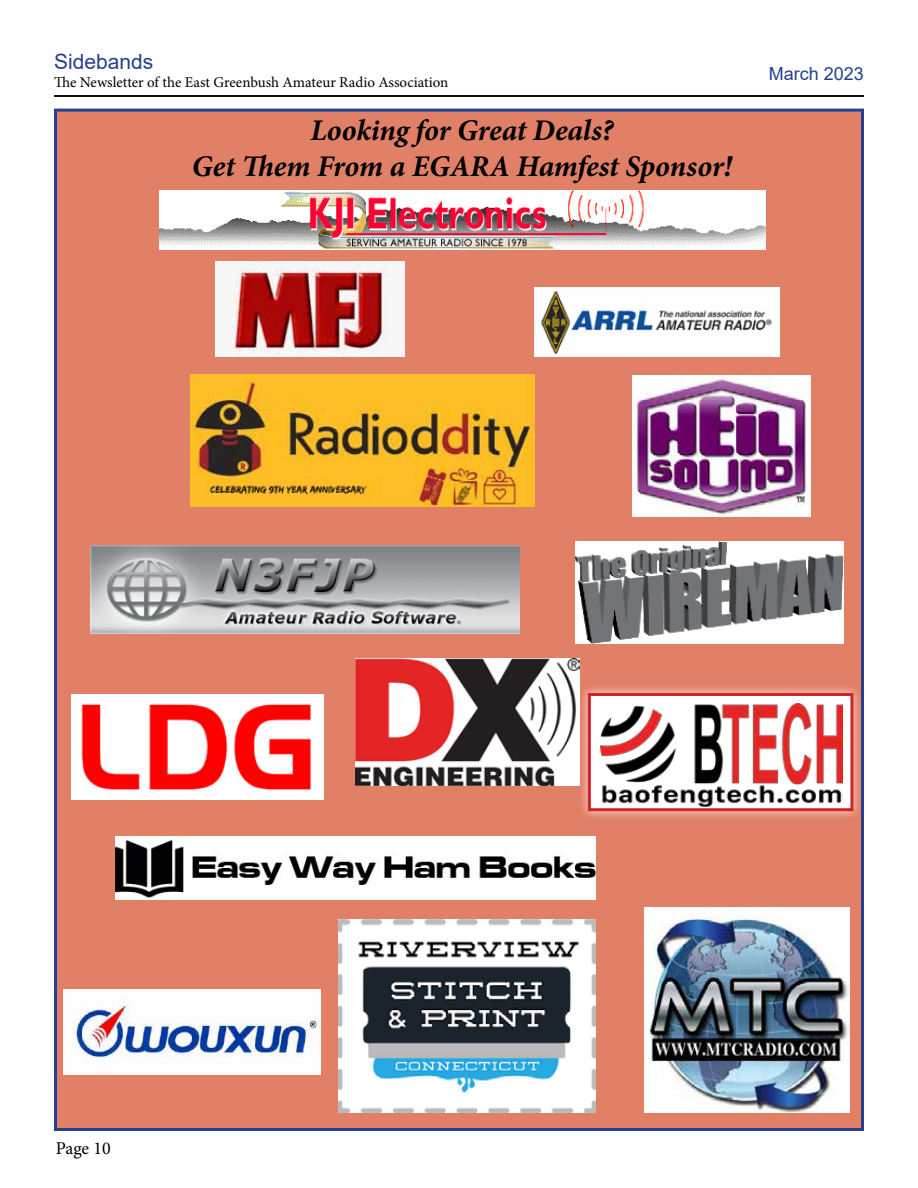
<style>
.page{position:relative;width:918px;height:1188px;background:#fff}
.page>*{position:absolute;margin:0;border:0;box-sizing:border-box;transform-origin:0 0}
.t1{font:italic 700 30px/36px "Minion Pro";letter-spacing:-.005em;color:#000;text-align:center}
.t2{font:21px "Arial";color:#25408f}
.t3{font:18px "Arial";color:#25408f}
.t4{font:18px "Minion Pro";letter-spacing:-.005em;color:#000}
.t5{font:15px "Minion Pro";letter-spacing:-.005em;color:#000}
</style>
<div class="page">
<hr style="left:54px;top:95px;width:810px;height:2px;background:#000">
<div style="left:54px;top:109px;width:810px;height:1022px;background:#e18067;border:3px solid #25408f"></div>
<img style="left:159px;top:191px;width:606px;height:59px">
<img style="left:216px;top:262px;width:189px;height:94px">
<img style="left:575px;top:542px;width:268px;height:102px">
<img style="left:63px;top:990px;width:257px;height:85px">
<img style="left:534px;top:287px;width:245px;height:70px">
<img style="left:71px;top:695px;width:253px;height:104px">
<img style="left:91px;top:545px;width:428px;height:88px">
<img style="left:644px;top:908px;width:205px;height:204px">
<img style="left:356px;top:659px;width:223px;height:127px">
<img style="left:338px;top:920px;width:258px;height:192px">
<img style="left:116px;top:837px;width:480px;height:63px">
<div style="left:578px;top:683px;width:285px;height:138px;background:#fff;opacity:.75"></div>
<div style="left:588px;top:693px;width:265px;height:118px;background:#fff;border:3px solid #d2232a"></div>
<img style="left:191px;top:375px;width:344px;height:132px">
<img style="left:633px;top:375px;width:177px;height:142px">
<img style="left:601px;top:704px;width:241px;height:104px">
<h2 class="t2" style="left:54px;top:47px;width:101px">Sidebands</h2>
<p class="t5" style="left:54px;top:72px;width:396px">The Newsletter of the East Greenbush Amateur Radio Association</p>
<h1 class="t1" style="left:192px;top:112px;width:542px">Looking for Great Deals?<br>Get Them From a EGARA Hamfest Sponsor!</h1>
<p class="t3" style="left:769px;top:61px;width:97px">March 2023</p>
<p class="t4" style="left:56px;top:1136px;width:56px">Page 10</p>
</div>
